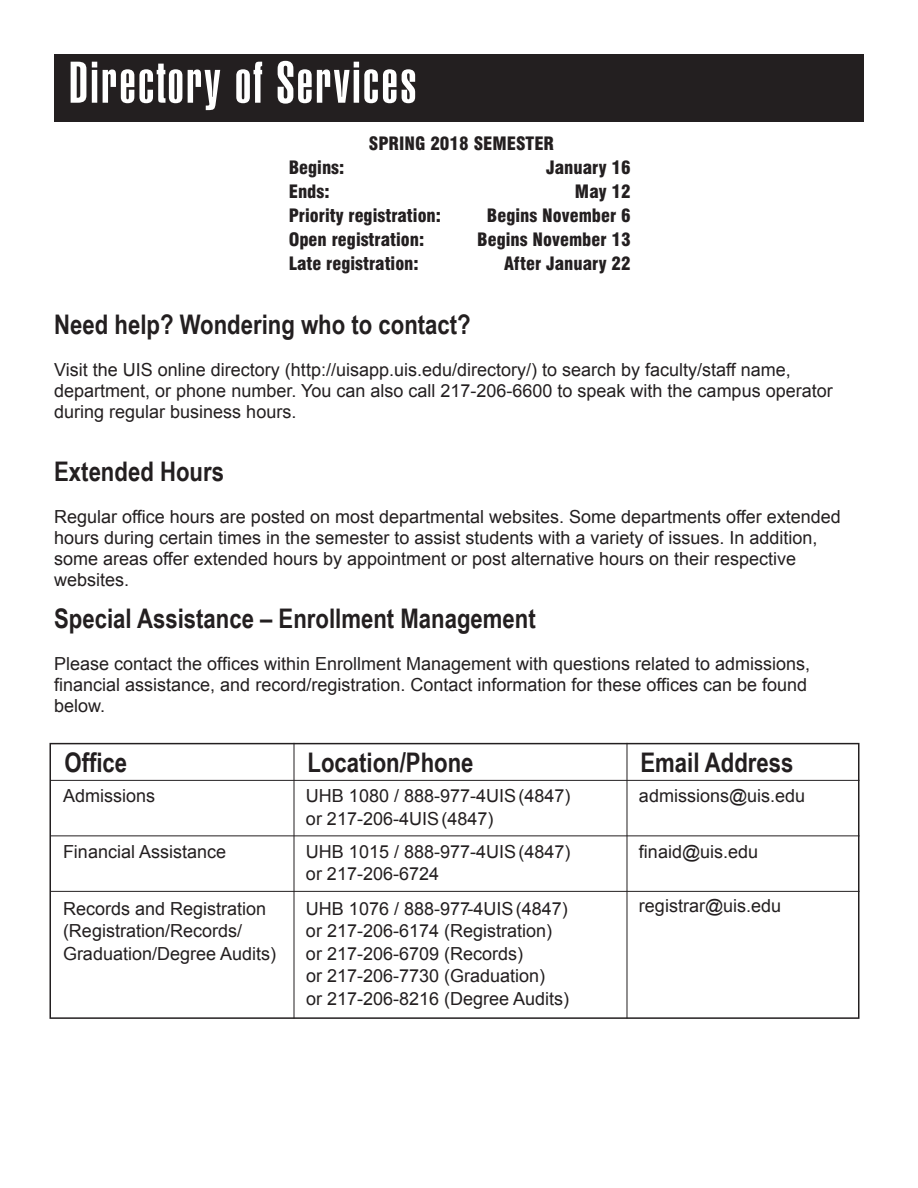
<style>
.page{position:relative;width:918px;height:1188px;background:#fff}
.page>*{position:absolute;margin:0;border:0;box-sizing:border-box;transform-origin:0 0}
.t1{font:900 extra-condensed 57px "Swiss 911 BT";letter-spacing:.05em;color:#fff}
.t2{font:700 27px "Arial Narrow";color:#231f20}
.t3{font:18px/22.5px "Arial";color:#231f20}
.t4{font:900 condensed 18px "Swiss 721 BT";color:#231f20}
</style>
<div class="page">
<div style="left:49px;top:743px;width:810px;height:276px;border:2px solid #231f20"></div>
<hr style="left:294px;top:743px;width:1px;height:275px;background:#231f20">
<hr style="left:627px;top:743px;width:1px;height:275px;background:#231f20">
<hr style="left:50px;top:780px;width:809px;height:1px;background:#231f20">
<hr style="left:50px;top:835px;width:809px;height:1px;background:#231f20">
<hr style="left:50px;top:891px;width:809px;height:1px;background:#231f20">
<div style="left:54px;top:54px;width:810px;height:68px;background:#231f20"></div>
<h1 class="t1" style="left:69px;top:62px;width:349px">Directory of Services</h1>
<p class="t4" style="left:369px;top:137px;width:187px">SPRING 2018 SEMESTER</p>
<p class="t4" style="left:289px;top:161px;width:57px">Begins:</p>
<p class="t4" style="left:546px;top:161px;width:86px">January 16</p>
<p class="t4" style="left:289px;top:185px;width:42px">Ends:</p>
<p class="t4" style="left:575px;top:185px;width:57px">May 12</p>
<p class="t4" style="left:289px;top:209px;width:154px">Priority registration:</p>
<p class="t4" style="left:487px;top:209px;width:145px">Begins November 6</p>
<p class="t4" style="left:289px;top:233px;width:137px">Open registration:</p>
<p class="t4" style="left:477px;top:233px;width:155px">Begins November 13</p>
<p class="t4" style="left:289px;top:257px;width:132px">Late registration:</p>
<p class="t4" style="left:504px;top:257px;width:128px">After January 22</p>
<h2 class="t2" style="left:54px;top:309px;width:418px">Need help? Wondering who to contact?</h2>
<p class="t3" style="left:54px;top:359px;width:780px;line-height:21px">Visit the UIS online directory (http://uisapp.uis.edu/directory/) to search by faculty/staff name, department, or phone number. You can also call 217-206-6600 to speak with the campus operator during regular business hours.</p>
<h2 class="t2" style="left:54px;top:456px;width:171px">Extended Hours</h2>
<p class="t3" style="left:54px;top:506px;width:788px;line-height:21px">Regular office hours are posted on most departmental websites. Some departments offer extended hours during certain times in the semester to assist students with a variety of issues. In addition, some areas offer extended hours by appointment or post alternative hours on their respective websites.</p>
<h2 class="t2" style="left:54px;top:603px;width:483px">Special Assistance – Enrollment Management</h2>
<p class="t3" style="left:54px;top:653px;width:758px;line-height:21px">Please contact the offices within Enrollment Management with questions related to admissions, financial assistance, and record/registration. Contact information for these offices can be found below.</p>
<h2 class="t2" style="left:65px;top:747px;width:64px">Office</h2>
<h2 class="t2" style="left:308px;top:747px;width:168px">Location/Phone</h2>
<h2 class="t2" style="left:640px;top:747px;width:155px">Email Address</h2>
<p class="t3" style="left:639px;top:785px;width:168px">admissions@uis.edu</p>
<p class="t3" style="left:639px;top:840px;width:121px">finaid@uis.edu</p>
<p class="t3" style="left:639px;top:894px;width:144px">registrar@uis.edu</p>
<p class="t3" style="left:306px;top:785px;width:266px">UHB 1080 / 888-977-4UIS(4847) or 217-206-4UIS(4847)</p>
<p class="t3" style="left:306px;top:840px;width:266px">UHB 1015 / 888-977-4UIS(4847) or 217-206-6724</p>
<p class="t3" style="left:306px;top:897px;width:265px">UHB 1076 / 888-977-4UIS(4847) or 217-206-6174 (Registration) or 217-206-6709 (Records)<br>or 217-206-7730 (Graduation)<br>or 217-206-8216 (Degree Audits)</p>
<p class="t3" style="left:63px;top:785px;width:94px">Admissions</p>
<p class="t3" style="left:63px;top:840px;width:165px">Financial Assistance</p>
<p class="t3" style="left:63px;top:897px;width:215px">Records and Registration (Registration/Records/<br>Graduation/Degree Audits)</p>
</div>
